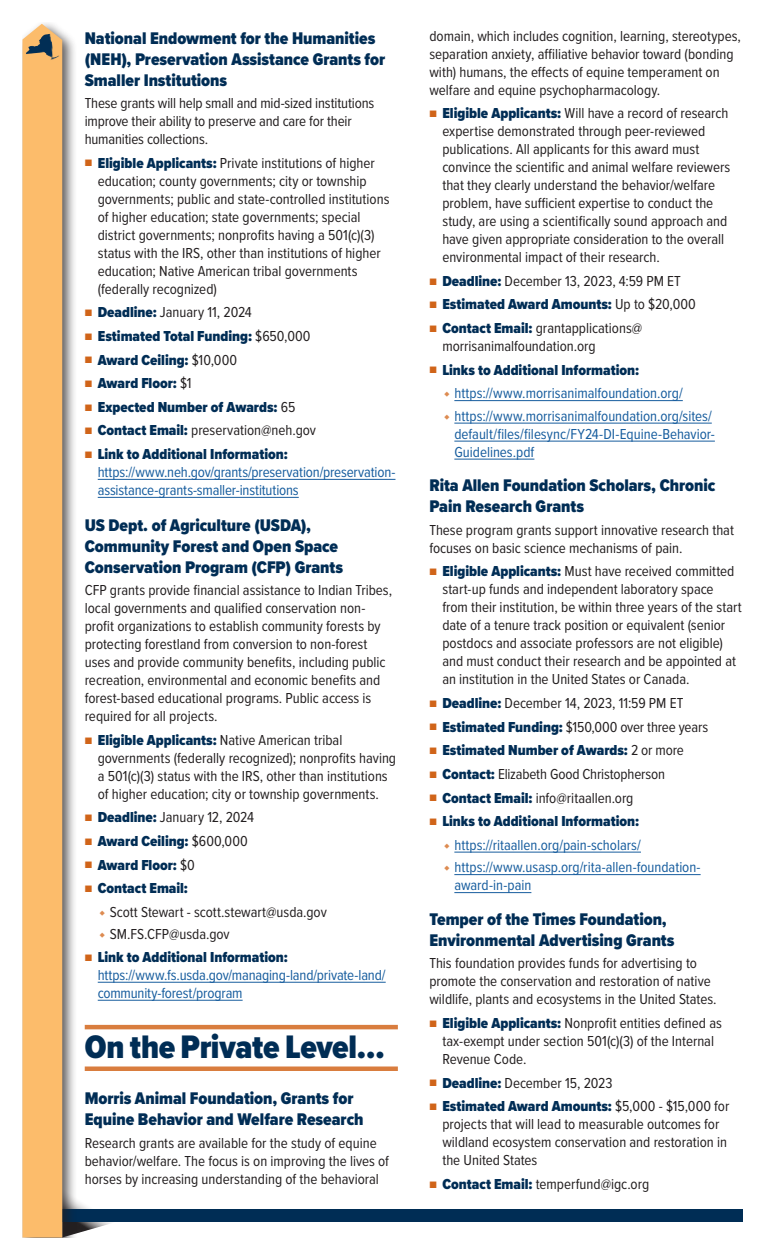
<style>
.page{position:relative;width:765px;height:1260px;background:#fff}
.page>*{position:absolute;margin:0;border:0;box-sizing:border-box;transform-origin:0 0}
.t1{font:900 33.75px "Proxima Nova Cond";letter-spacing:-.01em;color:#002d55}
.t2{font:900 17.5px/21px "Proxima Nova Cond";color:#002d55}
.t3{font:15px/18px "Proxima Nova Cond";color:#231f20}
.t4{font:15px/18px "Proxima Nova Cond";letter-spacing:-.005em;color:#175d9e}
.t5{font:900 15px "Proxima Nova Cond";color:#002d55}
.s1{font-size:11.25px;color:#d06419}
.s2{font-weight:900;color:#002d55}
.s3{font-weight:400;font-size:11.25px;color:#d06419}
.s4{font-weight:400;color:#231f20}
.s5{font-size:10px;color:#dd8b51}
</style>
<div class="page">
<svg style="left:77px;top:1201px;width:43px;height:33px"></svg>
<div style="left:37px;top:1210px;width:705px;height:12px;background:#002d55"></div>
<div style="left:22px;top:22px;width:55px;height:1216px;background:#231f20;opacity:.75"></div>
<svg style="left:22px;top:24px;width:40px;height:1213px;fill:#fcbc6b"></svg>
<svg style="left:41px;top:34px;width:9px;height:4px"></svg>
<hr style="left:98px;top:479px;width:297px;height:1px;background:#175d9e">
<hr style="left:98px;top:497px;width:201px;height:1px;background:#175d9e">
<hr style="left:98px;top:982px;width:288px;height:1px;background:#175d9e">
<hr style="left:98px;top:1000px;width:145px;height:1px;background:#175d9e">
<hr style="left:85px;top:1025px;width:313px;height:4px;background:#d97d3e">
<hr style="left:85px;top:1067px;width:313px;height:4px;background:#d97d3e">
<hr style="left:454px;top:400px;width:229px;height:1px;background:#175d9e">
<hr style="left:454px;top:423px;width:258px;height:1px;background:#175d9e">
<hr style="left:454px;top:441px;width:261px;height:1px;background:#175d9e">
<hr style="left:454px;top:459px;width:80px;height:1px;background:#175d9e">
<hr style="left:454px;top:852px;width:187px;height:1px;background:#175d9e">
<hr style="left:454px;top:874px;width:247px;height:1px;background:#175d9e">
<hr style="left:454px;top:892px;width:77px;height:1px;background:#175d9e">
<p class="t2" style="left:85px;top:27px;width:302px">National Endowment for the Humanities (NEH), Preservation Assistance Grants for<br>Smaller Institutions</p>
<p class="t3" style="left:85px;top:93px;width:291px">These grants will help small and mid-sized institutions improve their ability to preserve and care for their humanities collections.</p>
<p class="t3" style="left:98px;top:153px;width:293px;text-indent:-13px"><span class="s1">■</span> <span class="s2">Eligible Applicants:</span> Private institutions of higher education; county governments; city or township governments; public and state-controlled institutions of higher education; state governments; special district governments; nonprofits having a 501(c)(3) status with the IRS, other than institutions of higher education; Native American tribal governments (federally recognized)</p>
<p class="t3" style="left:85px;top:303px;width:169px"><span class="s1">■</span> <span class="s2">Deadline:</span> January 11, 2024</p>
<p class="t5" style="left:85px;top:325px;width:227px"><span class="s3">■</span> Estimated Total Funding: <span class="s4">$650,000</span></p>
<p class="t5" style="left:85px;top:348px;width:154px"><span class="s3">■</span> Award Ceiling: <span class="s4">$10,000</span></p>
<p class="t5" style="left:85px;top:372px;width:108px"><span class="s3">■</span> Award Floor: <span class="s4">$1</span></p>
<p class="t5" style="left:85px;top:396px;width:212px"><span class="s3">■</span> Expected Number of Awards: <span class="s4">65</span></p>
<p class="t3" style="left:85px;top:421px;width:233px"><span class="s1">■</span> <span class="s2">Contact Email:</span> preservation@neh.gov</p>
<p class="t4" style="left:98px;top:444px;width:299px;text-indent:-13px"><span class="s1">■</span> <span class="s2">Link to Additional Information: </span>https://www.neh.gov/grants/preservation/preservation&shy;assistance-grants-smaller-institutions</p>
<p class="t2" style="left:85px;top:514px;width:260px">US Dept. of Agriculture (USDA),<br>Community Forest and Open Space<br>Conservation Program (CFP) Grants</p>
<p class="t3" style="left:85px;top:581px;width:309px">CFP grants provide financial assistance to Indian Tribes, local governments and qualified conservation non&shy;profit organizations to establish community forests by protecting forestland from conversion to non-forest uses and provide community benefits, including public recreation, environmental and economic benefits and forest-based educational programs. Public access is required for all projects.</p>
<p class="t3" style="left:98px;top:730px;width:300px;text-indent:-13px"><span class="s1">■</span> <span class="s2">Eligible Applicants:</span> Native American tribal governments (federally recognized); nonprofits having a 501(c)(3) status with the IRS, other than institutions of higher education; city or township governments.</p>
<p class="t3" style="left:85px;top:808px;width:171px"><span class="s1">■</span> <span class="s2">Deadline:</span> January 12, 2024</p>
<p class="t5" style="left:85px;top:830px;width:165px"><span class="s3">■</span> Award Ceiling: <span class="s4">$600,000</span></p>
<p class="t5" style="left:85px;top:854px;width:112px"><span class="s3">■</span> Award Floor: <span class="s4">$0</span></p>
<p class="t3" style="left:100px;top:876px;width:229px;line-height:23px;text-indent:-15px"><span class="s1">■</span> <span class="s2">Contact Email:<br></span><span class="s5">♦</span> Scott Stewart - scott.stewart@usda.gov <span class="s5">♦</span> SM.FS.CFP@usda.gov</p>
<p class="t4" style="left:98px;top:947px;width:289px;text-indent:-13px"><span class="s1">■</span> <span class="s2">Link to Additional Information: </span>https://www.fs.usda.gov/managing-land/private-land/ community-forest/program</p>
<h1 class="t1" style="left:85px;top:1021px;width:302px">On the Private Level…</h1>
<p class="t2" style="left:85px;top:1088px;width:280px">Morris Animal Foundation, Grants for<br>Equine Behavior and Welfare Research</p>
<p class="t3" style="left:85px;top:1133px;width:306px">Research grants are available for the study of equine behavior/welfare. The focus is on improving the lives of horses by increasing understanding of the behavioral</p>
<p class="t3" style="left:429px;top:26px;width:313px">domain, which includes cognition, learning, stereotypes, separation anxiety, affiliative behavior toward (bonding with) humans, the effects of equine temperament on welfare and equine psychopharmacology.</p>
<p class="t3" style="left:442px;top:104px;width:289px;text-indent:-13px"><span class="s1">■</span> <span class="s2">Eligible Applicants:</span> Will have a record of research expertise demonstrated through peer-reviewed publications. All applicants for this award must convince the scientific and animal welfare reviewers that they clearly understand the behavior/welfare problem, have sufficient expertise to conduct the study, are using a scientifically sound approach and have given appropriate consideration to the overall environmental impact of their research.</p>
<p class="t3" style="left:429px;top:271px;width:253px"><span class="s1">■</span> <span class="s2">Deadline:</span> December 13, 2023, 4:59 PM ET</p>
<p class="t5" style="left:429px;top:293px;width:268px"><span class="s3">■</span> Estimated Award Amounts: <span class="s4">Up to $20,000</span></p>
<p class="t3" style="left:442px;top:318px;width:201px;text-indent:-13px"><span class="s1">■</span> <span class="s2">Contact Email:</span> grantapplications@ morrisanimalfoundation.org</p>
<p class="t4" style="left:444px;top:358px;width:269px;line-height:23px;text-indent:-15px"><span class="s1">■</span> <span class="s2">Links to Additional Information:<br></span><span class="s5">♦</span> https://www.morrisanimalfoundation.org/<br><span class="s5">♦</span> https://www.morrisanimalfoundation.org/sites/</p>
<p class="t4" style="left:454px;top:424px;width:262px">default/files/filesync/FY24-DI-Equine-Behavior-<br>Guidelines.pdf</p>
<p class="t2" style="left:429px;top:475px;width:287px">Rita Allen Foundation Scholars, Chronic<br>Pain Research Grants</p>
<p class="t3" style="left:429px;top:520px;width:306px">These program grants support innovative research that focuses on basic science mechanisms of pain.</p>
<p class="t3" style="left:442px;top:562px;width:301px;text-indent:-13px"><span class="s1">■</span> <span class="s2">Eligible Applicants:</span> Must have received committed start-up funds and independent laboratory space from their institution, be within three years of the start date of a tenure track position or equivalent (senior postdocs and associate professors are not eligible) and must conduct their research and be appointed at an institution in the United States or Canada.</p>
<p class="t3" style="left:429px;top:693px;width:256px"><span class="s1">■</span> <span class="s2">Deadline:</span> December 14, 2023, 11:59 PM ET</p>
<p class="t3" style="left:429px;top:717px;width:280px"><span class="s1">■</span> <span class="s2">Estimated Funding:</span> $150,000 over three years</p>
<p class="t5" style="left:429px;top:739px;width:256px"><span class="s3">■</span> Estimated Number of Awards: <span class="s4">2 or more</span></p>
<p class="t3" style="left:429px;top:764px;width:237px"><span class="s1">■</span> <span class="s2">Contact:</span> Elizabeth Good Christopherson</p>
<p class="t3" style="left:429px;top:788px;width:206px"><span class="s1">■</span> <span class="s2">Contact Email:</span> info@ritaallen.org</p>
<p class="t4" style="left:444px;top:809px;width:258px;line-height:23px;text-indent:-15px"><span class="s1">■</span> <span class="s2">Links to Additional Information:<br></span><span class="s5">♦</span> https://ritaallen.org/pain-scholars/<br><span class="s5">♦</span> https://www.usasp.org/rita-allen-foundation-</p>
<p class="t4" style="left:454px;top:876px;width:79px">award-in-pain</p>
<p class="t2" style="left:429px;top:908px;width:247px">Temper of the Times Foundation,<br>Environmental Advertising Grants</p>
<p class="t3" style="left:429px;top:954px;width:289px">This foundation provides funds for advertising to promote the conservation and restoration of native wildlife, plants and ecosystems in the United States.</p>
<p class="t3" style="left:442px;top:1013px;width:281px;text-indent:-13px"><span class="s1">■</span> <span class="s2">Eligible Applicants:</span> Nonprofit entities defined as tax-exempt under section 501(c)(3) of the Internal<br>Revenue Code.</p>
<p class="t3" style="left:429px;top:1073px;width:185px"><span class="s1">■</span> <span class="s2">Deadline:</span> December 15, 2023</p>
<p class="t3" style="left:442px;top:1097px;width:289px;text-indent:-13px"><span class="s1">■</span> <span class="s2">Estimated Award Amounts:</span> $5,000 - $15,000 for projects that will lead to measurable outcomes for wildland ecosystem conservation and restoration in the United States</p>
<p class="t3" style="left:429px;top:1174px;width:221px"><span class="s1">■</span> <span class="s2">Contact Email:</span> temperfund@igc.org</p>
</div>
